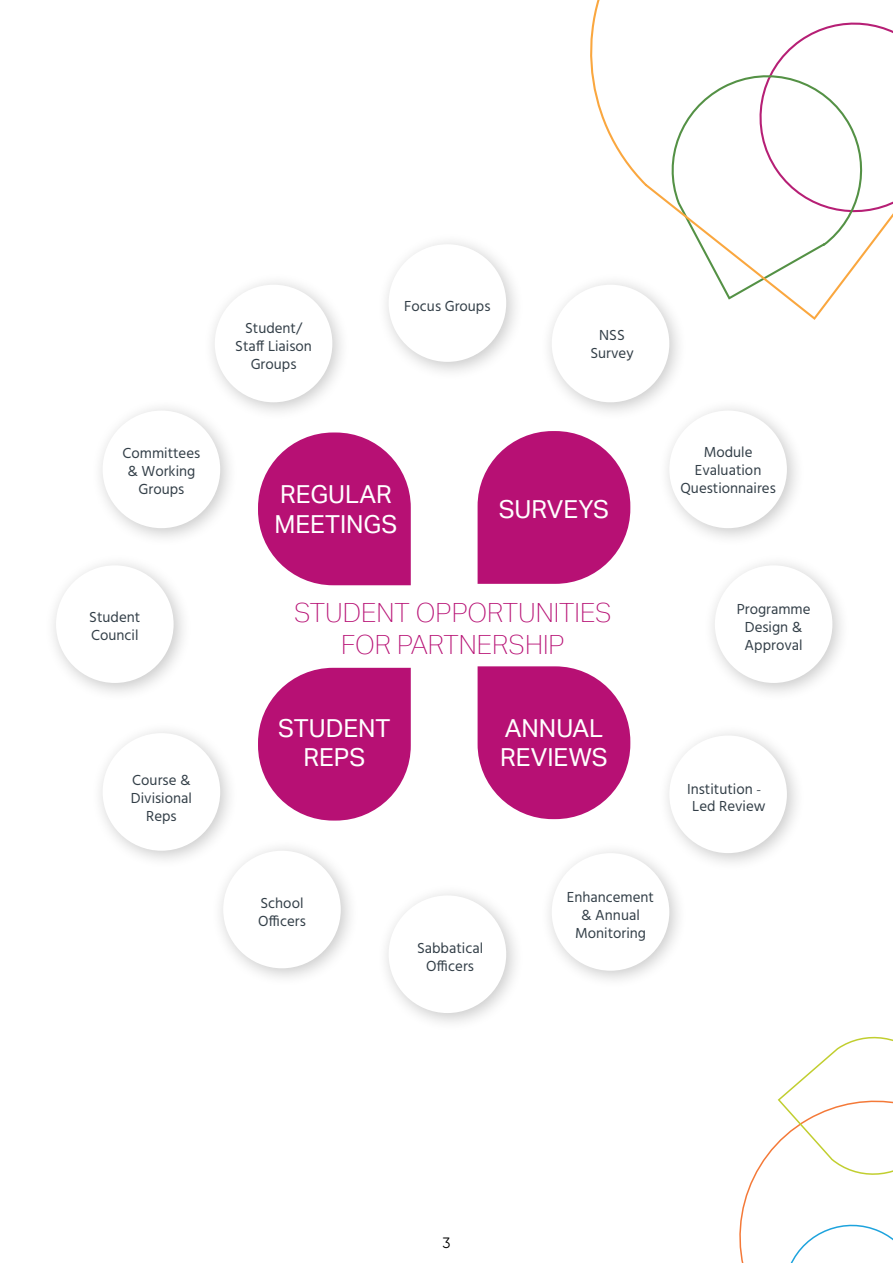
<style>
.page{position:relative;width:893px;height:1263px;background:#fff}
.page>*{position:absolute;margin:0;border:0;box-sizing:border-box;transform-origin:0 0}
.t1{font:100 26.4px/31.8px "Aktiv Grotesk";color:#b71074;text-align:center}
.t2{font:24.75px/29.7px "Aktiv Grotesk";color:#fff}
.t3{font:15px "Gilroy";color:#000}
.t4{font:14.85px/17.9px "Hind";color:#333f48;text-align:center}
.s1{font-family:"Minion Pro"}
</style>
<div class="page">
<svg style="left:258px;top:432px;width:153px;height:153px"></svg>
<svg style="left:478px;top:666px;width:152px;height:153px;background:#c23489"></svg>
<svg style="left:258px;top:668px;width:153px;height:152px;background:#c23489"></svg>
<svg style="left:478px;top:431px;width:152px;height:153px;background:#c23489"></svg>
<div style="left:377px;top:232px;width:148px;height:149px;background:#000;opacity:.22"></div>
<div style="left:389px;top:244px;width:117px;height:118px;background:#fff;border-radius:50%"></div>
<div style="left:540px;top:272px;width:148px;height:149px;background:#000;opacity:.22"></div>
<div style="left:552px;top:285px;width:117px;height:117px;background:#fff;border-radius:50%"></div>
<div style="left:657px;top:398px;width:148px;height:149px;background:#000;opacity:.22"></div>
<div style="left:669px;top:411px;width:118px;height:117px;background:#fff;border-radius:50%"></div>
<div style="left:703px;top:553px;width:148px;height:149px;background:#000;opacity:.22"></div>
<div style="left:715px;top:565px;width:117px;height:118px;background:#fff;border-radius:50%"></div>
<div style="left:657px;top:723px;width:148px;height:149px;background:#000;opacity:.22"></div>
<div style="left:669px;top:735px;width:118px;height:118px;background:#fff;border-radius:50%"></div>
<div style="left:211px;top:838px;width:148px;height:149px;background:#000;opacity:.22"></div>
<div style="left:223px;top:851px;width:118px;height:117px;background:#fff;border-radius:50%"></div>
<div style="left:377px;top:883px;width:148px;height:149px;background:#000;opacity:.22"></div>
<div style="left:389px;top:895px;width:117px;height:118px;background:#fff;border-radius:50%"></div>
<div style="left:44px;top:553px;width:148px;height:149px;background:#000;opacity:.22"></div>
<div style="left:56px;top:565px;width:118px;height:118px;background:#fff;border-radius:50%"></div>
<div style="left:91px;top:398px;width:148px;height:149px;background:#000;opacity:.22"></div>
<div style="left:103px;top:411px;width:117px;height:117px;background:#fff;border-radius:50%"></div>
<div style="left:203px;top:272px;width:148px;height:149px;background:#000;opacity:.22"></div>
<div style="left:215px;top:285px;width:117px;height:117px;background:#fff;border-radius:50%"></div>
<div style="left:540px;top:841px;width:148px;height:149px;background:#000;opacity:.22"></div>
<div style="left:552px;top:853px;width:117px;height:118px;background:#fff;border-radius:50%"></div>
<div style="left:91px;top:721px;width:148px;height:149px;background:#000;opacity:.22"></div>
<div style="left:103px;top:733px;width:117px;height:118px;background:#fff;border-radius:50%"></div>
<svg style="left:569px;top:0;width:324px;height:321px"></svg>
<svg style="left:739px;top:1036px;width:154px;height:227px"></svg>
<p class="t4" style="left:123px;top:445px;width:79px">Committees &amp; Working<br>Groups</p>
<p class="t4" style="left:89px;top:609px;width:53px;text-align:left">Student<br>Council</p>
<p class="t4" style="left:131px;top:772px;width:63px">Course &amp;<br>Divisional<br>Reps</p>
<p class="t4" style="left:235px;top:320px;width:78px">Student/<br>Staff Liaison<br>Groups</p>
<p class="t4" style="left:404px;top:298px;width:88px">Focus Groups</p>
<p class="t4" style="left:590px;top:327px;width:45px">NSS<br>Survey</p>
<p class="t2" style="left:274px;top:479px;width:125px">REGULAR<br>MEETINGS</p>
<p class="t2" style="left:499px;top:494px;width:112px">SURVEYS</p>
<p class="t1" style="left:294px;top:597px;width:319px">STUDENT OPPORTUNITIES<br>FOR PARTNERSHIP</p>
<p class="t2" style="left:278px;top:713px;width:114px;text-align:center">STUDENT<br>REPS</p>
<p class="t2" style="left:500px;top:713px;width:109px">ANNUAL<br>REVIEWS</p>
<p class="t4" style="left:680px;top:444px;width:97px">Module<br>Evaluation<br>Questionnaires</p>
<p class="t4" style="left:737px;top:601px;width:75px">Programme<br>Design &amp;<br>Approval</p>
<p class="t4" style="left:687px;top:781px;width:80px;line-height:17.4px">Institution <span class="s1">-<br></span>Led Review</p>
<p class="t4" style="left:258px;top:895px;width:49px;text-align:left">School<br>Officers</p>
<p class="t4" style="left:417px;top:940px;width:68px">Sabbatical<br>Officers</p>
<p class="t4" style="left:567px;top:889px;width:89px">Enhancement &amp; Annual<br>Monitoring</p>
<p class="t3" style="left:442px;top:1233px;width:9px">3</p>
</div>
